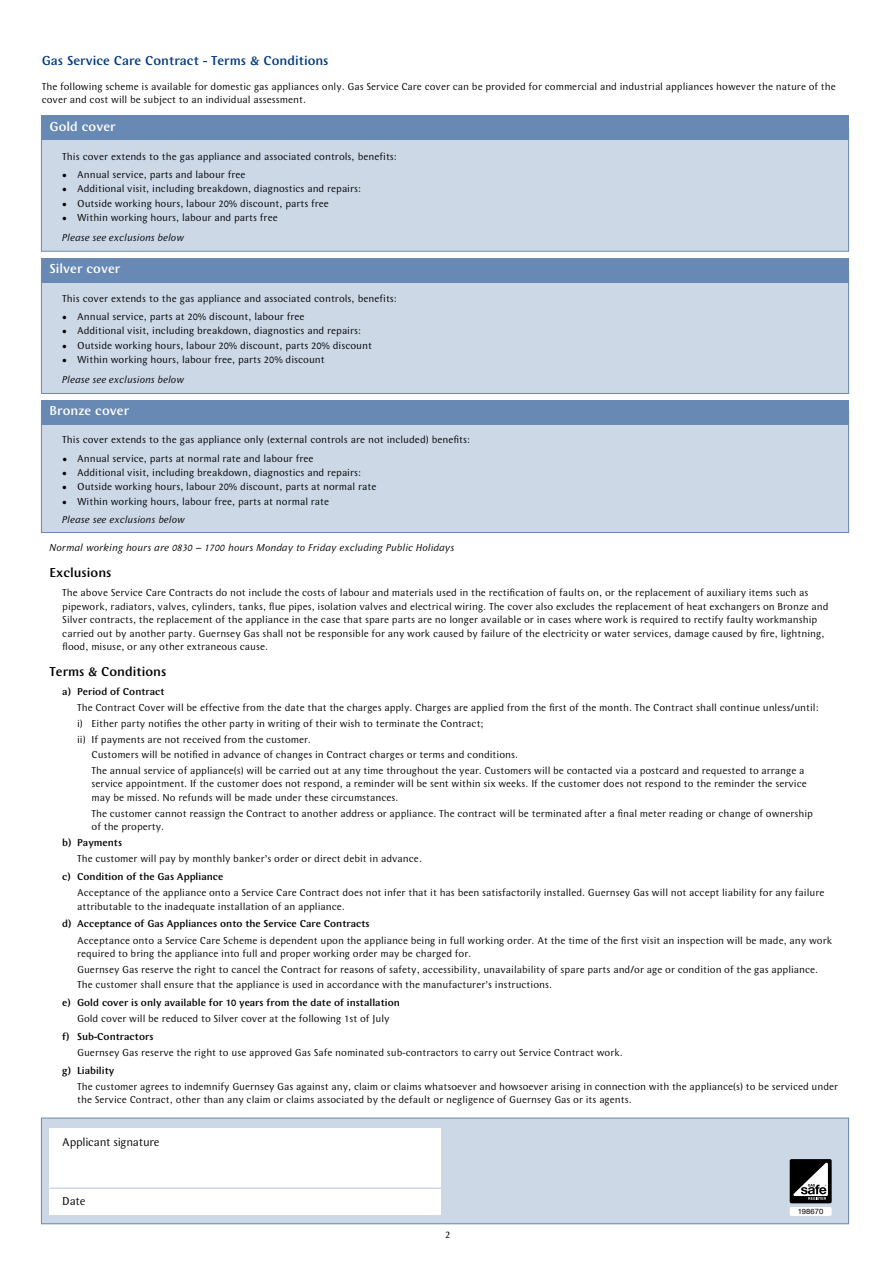
<style>
.page{position:relative;width:893px;height:1263px;background:#fff}
.page>*{position:absolute;margin:0;border:0;box-sizing:border-box;transform-origin:0 0}
.t1{font:500 13.5px "Wunderlich";color:#013a81}
.t2{font:500 13.5px "Wunderlich";color:#fff}
.t3{font:500 13.5px "Wunderlich";color:#000}
.t4{font:12px "Wunderlich";letter-spacing:-.02em;color:#000}
.t5{font:10.5px/13.5px "Wunderlich";color:#000}
.t6{font:500 10.5px/17.7px "Wunderlich";color:#000}
.t7{font:italic 10.5px "Wunderlich";color:#000}
.t8{font:7.35px "Helvetica Neue";letter-spacing:.02em;color:#000;scale:1.04 1}
.s1{font-style:italic}
.s2{font-weight:500}
.s3{font-weight:400}
</style>
<div class="page">
<div style="left:41px;top:1118px;width:808px;height:106px;background:#ccd8e6"></div>
<div style="left:41px;top:1118px;width:808px;height:106px;border:1px solid #6789b3"></div>
<div style="left:50px;top:1128px;width:391px;height:86px;background:#fff"></div>
<hr style="left:50px;top:1187px;width:392px;height:2px;background:#ccd8e6">
<div style="left:790px;top:1207px;width:42px;height:9px;background:#fff;border-radius:2px"></div>
<div style="left:790px;top:1159px;width:42px;height:44px;background:#000;border-radius:2px"></div>
<svg style="left:793px;top:1163px;width:35px;height:37px"></svg>
<div style="left:41px;top:129px;width:808px;height:122px;background:#ccd8e6"></div>
<div style="left:41px;top:128px;width:808px;height:124px;border:1px solid #6789b3"></div>
<div style="left:41px;top:115px;width:808px;height:24px;background:#6789b3"></div>
<div style="left:41px;top:410px;width:808px;height:122px;background:#ccd8e6"></div>
<div style="left:41px;top:410px;width:808px;height:123px;border:1px solid #6789b3"></div>
<div style="left:41px;top:400px;width:808px;height:24px;background:#6789b3"></div>
<div style="left:41px;top:271px;width:808px;height:122px;background:#ccd8e6"></div>
<div style="left:41px;top:270px;width:808px;height:124px;border:1px solid #6789b3"></div>
<div style="left:41px;top:258px;width:808px;height:24px;background:#6789b3"></div>
<p class="t1" style="left:42px;top:53px;width:288px">Gas Service Care Contract - Terms &amp; Conditions</p>
<p class="t5" style="left:42px;top:79px;width:796px">The following scheme is available for domestic gas appliances only. Gas Service Care cover can be provided for commercial and industrial appliances however the nature of the cover and cost will be subject to an individual assessment.</p>
<p class="t2" style="left:50px;top:119px;width:68px">Gold cover</p>
<p class="t5" style="left:62px;top:149px;width:336px">This cover extends to the gas appliance and associated controls, benefits:</p>
<p class="t5" style="left:62px;top:168px;width:185px">• Annual service, parts and labour free</p>
<p class="t5" style="left:62px;top:182px;width:300px">• Additional visit, including breakdown, diagnostics and repairs:</p>
<p class="t5" style="left:62px;top:196px;width:268px">• Outside working hours, labour 20% discount, parts free</p>
<p class="t5" style="left:62px;top:207px;width:217px;line-height:19.8px">• Within working hours, labour and parts free<br><span class="s1">Please see exclusions below</span></p>
<p class="t2" style="left:50px;top:261px;width:72px">Silver cover</p>
<p class="t5" style="left:62px;top:291px;width:336px">This cover extends to the gas appliance and associated controls, benefits:</p>
<p class="t5" style="left:62px;top:310px;width:244px">• Annual service, parts at 20% discount, labour free</p>
<p class="t5" style="left:62px;top:324px;width:300px">• Additional visit, including breakdown, diagnostics and repairs:</p>
<p class="t5" style="left:62px;top:338px;width:311px">• Outside working hours, labour 20% discount, parts 20% discount</p>
<p class="t5" style="left:62px;top:349px;width:264px;line-height:19.8px">• Within working hours, labour free, parts 20% discount<br><span class="s1">Please see exclusions below</span></p>
<p class="t2" style="left:50px;top:403px;width:81px">Bronze cover</p>
<p class="t5" style="left:62px;top:433px;width:409px">This cover extends to the gas appliance only (external controls are not included) benefits:</p>
<p class="t5" style="left:62px;top:452px;width:253px">• Annual service, parts at normal rate and labour free</p>
<p class="t5" style="left:62px;top:466px;width:300px">• Additional visit, including breakdown, diagnostics and repairs:</p>
<p class="t5" style="left:62px;top:480px;width:316px">• Outside working hours, labour 20% discount, parts at normal rate</p>
<p class="t5" style="left:62px;top:492px;width:268px;line-height:18.5px">• Within working hours, labour free, parts at normal rate<br><span class="s1">Please see exclusions below</span></p>
<p class="t7" style="left:50px;top:541px;width:407px">Normal working hours are 0830 – 1700 hours Monday to Friday excluding Public Holidays</p>
<p class="t3" style="left:50px;top:565px;width:63px">Exclusions</p>
<p class="t5" style="left:62px;top:586px;width:768px">The above Service Care Contracts do not include the costs of labour and materials used in the rectification of faults on, or the replacement of auxiliary items such as pipework, radiators, valves, cylinders, tanks, flue pipes, isolation valves and electrical wiring. The cover also excludes the replacement of heat exchangers on Bronze and Silver contracts, the replacement of the appliance in the case that spare parts are no longer available or in cases where work is required to rectify faulty workmanship carried out by another party. Guernsey Gas shall not be responsible for any work caused by failure of the electricity or water services, damage caused by fire, lightning, flood, misuse, or any other extraneous cause.</p>
<p class="t3" style="left:50px;top:664px;width:118px">Terms &amp; Conditions</p>
<p class="t6" style="left:62px;top:683px;width:104px">a) Period of Contract</p>
<p class="t5" style="left:77px;top:701px;width:743px">The Contract Cover will be effective from the date that the charges apply. Charges are applied from the first of the month. The Contract shall continue unless/until:</p>
<p class="t5" style="left:77px;top:717px;width:408px">i) Either party notifies the other party in writing of their wish to terminate the Contract;</p>
<p class="t5" style="left:77px;top:732px;width:235px">ii) If payments are not received from the customer.</p>
<p class="t5" style="left:92px;top:748px;width:428px">Customers will be notified in advance of changes in Contract charges or terms and conditions.</p>
<p class="t5" style="left:92px;top:764px;width:714px">The annual service of appliance(s) will be carried out at any time throughout the year. Customers will be contacted via a postcard and requested to arrange a</p>
<p class="t5" style="left:92px;top:777px;width:717px">service appointment. If the customer does not respond, a reminder will be sent within six weeks. If the customer does not respond to the reminder the service may be missed. No refunds will be made under these circumstances.</p>
<p class="t5" style="left:92px;top:806px;width:723px">The customer cannot reassign the Contract to another address or appliance. The contract will be terminated after a final meter reading or change of ownership of the property.</p>
<p class="t5" style="left:77px;top:835px;width:346px;line-height:16px;text-indent:-15px"><span class="s2">b) Payments<br></span>The customer will pay by monthly banker’s order or direct debit in advance.</p>
<p class="t5" style="left:77px;top:869px;width:749px;line-height:16px;text-indent:-15px"><span class="s2">c) Condition of the Gas Appliance<br></span>Acceptance of the appliance onto a Service Care Contract does not infer that it has been satisfactorily installed. Guernsey Gas will not accept liability for any failure</p>
<p class="t6" style="left:62px;top:897px;width:309px;text-indent:15px"><span class="s3">attributable to the inadequate installation of an appliance.<br></span>d) Acceptance of Gas Appliances onto the Service Care Contracts</p>
<p class="t5" style="left:77px;top:933px;width:756px">Acceptance onto a Service Care Scheme is dependent upon the appliance being in full working order. At the time of the first visit an inspection will be made, any work required to bring the appliance into full and proper working order may be charged for.</p>
<p class="t5" style="left:77px;top:961px;width:743px;line-height:15.6px">Guernsey Gas reserve the right to cancel the Contract for reasons of safety, accessibility, unavailability of spare parts and/or age or condition of the gas appliance.<br>The customer shall ensure that the appliance is used in accordance with the manufacturer’s instructions.</p>
<p class="t6" style="left:62px;top:994px;width:339px;line-height:16px;text-align:center">e) Gold cover is only available for 10 years from the date of installation<br><span class="s3">Gold cover will be reduced to Silver cover at the following 1st of July</span></p>
<p class="t5" style="left:77px;top:1028px;width:547px;line-height:16px;text-indent:-15px"><span class="s2">f) Sub-Contractors<br></span>Guernsey Gas reserve the right to use approved Gas Safe nominated sub-contractors to carry out Service Contract work.</p>
<p class="t5" style="left:77px;top:1062px;width:763px;line-height:16px;text-indent:-15px"><span class="s2">g) Liability<br></span>The customer agrees to indemnify Guernsey Gas against any, claim or claims whatsoever and howsoever arising in connection with the appliance(s) to be serviced under</p>
<p class="t5" style="left:77px;top:1093px;width:556px">the Service Contract, other than any claim or claims associated by the default or negligence of Guernsey Gas or its agents.</p>
<p class="t4" style="left:62px;top:1135px;width:99px">Applicant signature</p>
<p class="t4" style="left:62px;top:1194px;width:25px">Date</p>
<p class="t5" style="left:445px;top:1228px;width:7px">2</p>
<p class="t8" style="left:798px;top:1207px;width:26px">198670</p>
</div>
